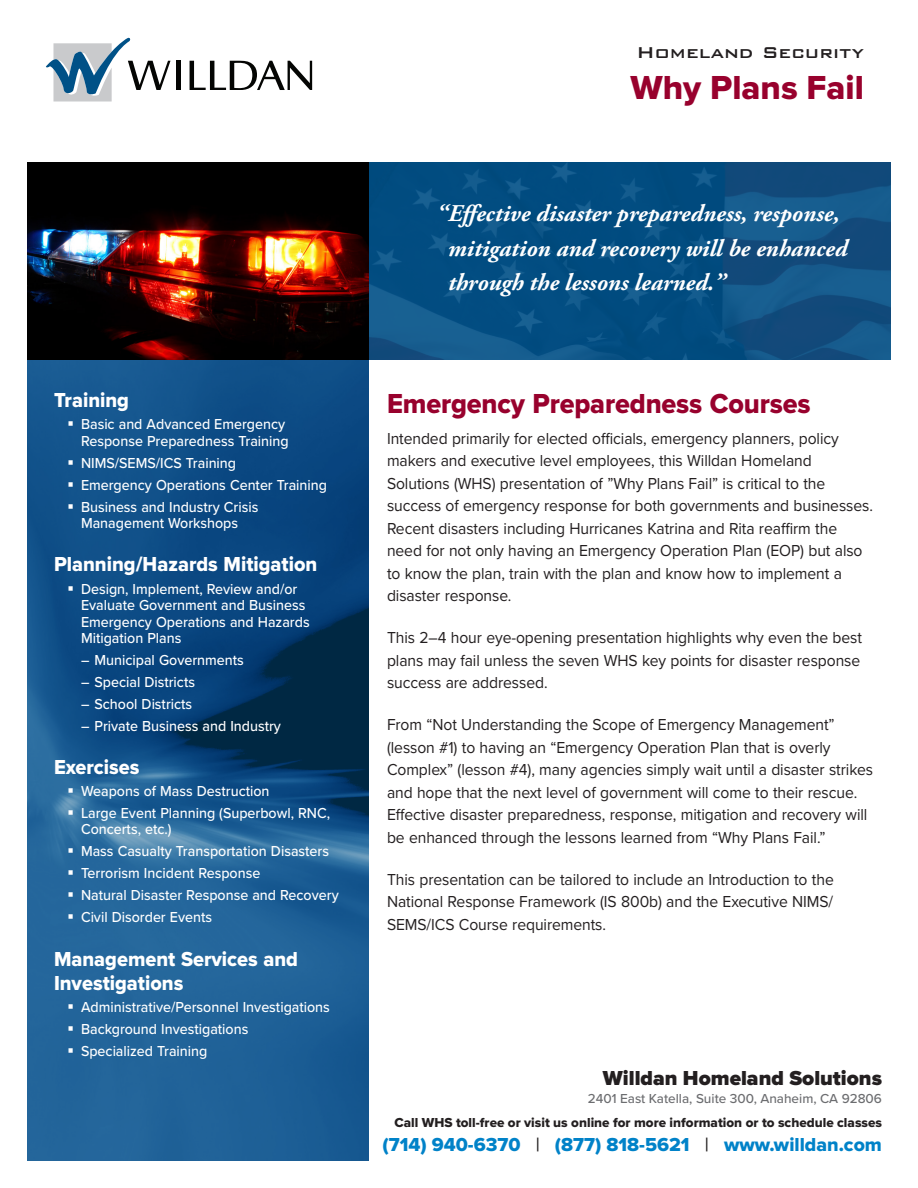
<style>
.page{position:relative;width:918px;height:1188px;background:#fff}
.page>*{position:absolute;margin:0;border:0;box-sizing:border-box;transform-origin:0 0}
.t1{font:34.5px "Proxima Nova Extrabld";color:#98012d}
.t2{font:28.5px "Proxima Nova Extrabld";letter-spacing:-.005em;color:#98012d;scale:.95 1}
.t3{font:italic 700 24px/34.5px "Adobe Garamond Pro";color:#fff}
.Sidebar_-_Heading{font:21px/24px "Proxima Nova Extrabld";color:#fff;scale:.95 1}
.t4{font:900 21px "Proxima Nova";color:#231f20}
.t5{font:500 21px "Bank Gothic BT";color:#231f20}
.t6{font:19.5px "Proxima Nova Extrabld";color:#0082c8}
.t7{font:16.5px/22.5px "Proxima Nova";letter-spacing:-.005em;color:#231f20;scale:.95 1}
.t8{font:500 15px/16.5px "Proxima Nova";color:#fff;scale:.95 1}
.t9{font:13.5px "Proxima Nova Extrabld";color:#231f20}
.t10{font:500 13.5px "Proxima Nova";color:#6c6d70}
.s1{font-family:"Proxima Nova";font-weight:500;color:#231f20}
</style>
<div class="page">
<img style="left:27px;top:360px;width:342px;height:801px">
<img style="left:27px;top:163px;width:864px;height:197px">
<div style="left:176px;top:61px;width:5px;height:29px;background:#040503"></div>
<svg style="left:46px;top:38px;width:125px;height:64px"></svg>
<svg style="left:190px;top:61px;width:122px;height:29px"></svg>
<svg style="left:69px;top:422px;width:4px;height:4px"></svg>
<svg style="left:69px;top:460px;width:4px;height:5px"></svg>
<svg style="left:69px;top:482px;width:4px;height:5px"></svg>
<svg style="left:69px;top:504px;width:4px;height:4px"></svg>
<svg style="left:69px;top:586px;width:4px;height:4px"></svg>
<svg style="left:69px;top:788px;width:4px;height:5px"></svg>
<svg style="left:69px;top:810px;width:4px;height:5px"></svg>
<svg style="left:69px;top:849px;width:4px;height:4px"></svg>
<svg style="left:69px;top:871px;width:4px;height:4px"></svg>
<svg style="left:69px;top:892px;width:4px;height:5px"></svg>
<svg style="left:69px;top:914px;width:4px;height:5px"></svg>
<svg style="left:69px;top:1004px;width:4px;height:5px"></svg>
<svg style="left:69px;top:1026px;width:4px;height:5px"></svg>
<svg style="left:69px;top:1048px;width:4px;height:5px"></svg>
<p class="Sidebar_-_Heading" style="left:54px;top:389px;width:81px">Training</p>
<p class="t8" style="left:81px;top:417px;width:220px">Basic and Advanced Emergency<br>Response Preparedness Training</p>
<p class="t8" style="left:81px;top:455px;width:165px">NIMS/SEMS/ICS Training</p>
<p class="t8" style="left:81px;top:477px;width:261px">Emergency Operations Center Training</p>
<p class="t8" style="left:81px;top:499px;width:188px">Business and Industry Crisis<br>Management Workshops</p>
<p class="Sidebar_-_Heading" style="left:54px;top:553px;width:279px">Planning/Hazards Mitigation</p>
<p class="t8" style="left:81px;top:581px;width:242px">Design, Implement, Review and/or<br>Evaluate Government and Business<br>Emergency Operations and Hazards<br>Mitigation Plans</p>
<p class="t8" style="left:81px;top:652px;width:173px">– Municipal Governments</p>
<p class="t8" style="left:81px;top:674px;width:122px">– Special Districts</p>
<p class="t8" style="left:81px;top:696px;width:119px">– School Districts</p>
<p class="t8" style="left:81px;top:718px;width:212px">– Private Business and Industry</p>
<p class="Sidebar_-_Heading" style="left:54px;top:756px;width:91px">Exercises</p>
<p class="t8" style="left:81px;top:783px;width:200px">Weapons of Mass Destruction</p>
<p class="t8" style="left:81px;top:805px;width:264px">Large Event Planning (Superbowl, RNC,<br>Concerts, etc.)</p>
<p class="t8" style="left:81px;top:843px;width:263px">Mass Casualty Transportation Disasters</p>
<p class="t8" style="left:81px;top:865px;width:190px">Terrorism Incident Response</p>
<p class="t8" style="left:81px;top:887px;width:273px">Natural Disaster Response and Recovery</p>
<p class="t8" style="left:81px;top:909px;width:139px">Civil Disorder Events</p>
<p class="Sidebar_-_Heading" style="left:54px;top:948px;width:258px">Management Services and<br>Investigations</p>
<p class="t8" style="left:81px;top:999px;width:264px">Administrative/Personnel Investigations</p>
<p class="t8" style="left:81px;top:1021px;width:178px">Background Investigations</p>
<p class="t8" style="left:81px;top:1043px;width:135px">Specialized Training</p>
<p class="t5" style="left:636px;top:41px;width:229px">Homeland Security</p>
<p class="t1" style="left:631px;top:67px;width:235px">Why Plans Fail</p>
<p class="t3" style="left:448px;top:197px;width:401px;text-indent:-12px">“Effective disaster preparedness, response, mitigation and recovery will be enhanced through the lessons learned.”</p>
<p class="t2" style="left:387px;top:386px;width:447px">Emergency Preparedness Courses</p>
<p class="t7" style="left:387px;top:427px;width:513px">Intended primarily for elected officials, emergency planners, policy makers and executive level employees, this Willdan Homeland Solutions (WHS) presentation of ”Why Plans Fail” is critical to the success of emergency response for both governments and businesses.<br>Recent disasters including Hurricanes Katrina and Rita reaffirm the need for not only having an Emergency Operation Plan (EOP) but also to know the plan, train with the plan and know how to implement a disaster response.</p>
<p class="t7" style="left:387px;top:627px;width:502px;text-align:justify">This 2–4 hour eye-opening presentation highlights why even the best plans may fail unless the seven WHS key points for disaster response success are addressed.</p>
<p class="t7" style="left:387px;top:714px;width:513px">From “Not Understanding the Scope of Emergency Management” (lesson #1) to having an “Emergency Operation Plan that is overly Complex” (lesson #4), many agencies simply wait until a disaster strikes and hope that the next level of government will come to their rescue.<br>Effective disaster preparedness, response, mitigation and recovery will be enhanced through the lessons learned from “Why Plans Fail.”</p>
<p class="t7" style="left:387px;top:868px;width:472px;text-align:justify">This presentation can be tailored to include an Introduction to the National Response Framework (IS 800b) and the Executive NIMS/ SEMS/ICS Course requirements.</p>
<p class="t4" style="left:603px;top:1066px;width:281px">Willdan Homeland Solutions</p>
<p class="t10" style="left:588px;top:1091px;width:296px">2401 East Katella, Suite 300, Anaheim, CA 92806</p>
<p class="t9" style="left:394px;top:1115px;width:489px">Call WHS toll-free or visit us online for more information or to schedule classes</p>
<p class="t6" style="left:383px;top:1133px;width:501px">(714) 940-6370 <span class="s1">|</span> (877) 818-5621 <span class="s1">|</span> www.willdan.com</p>
</div>
